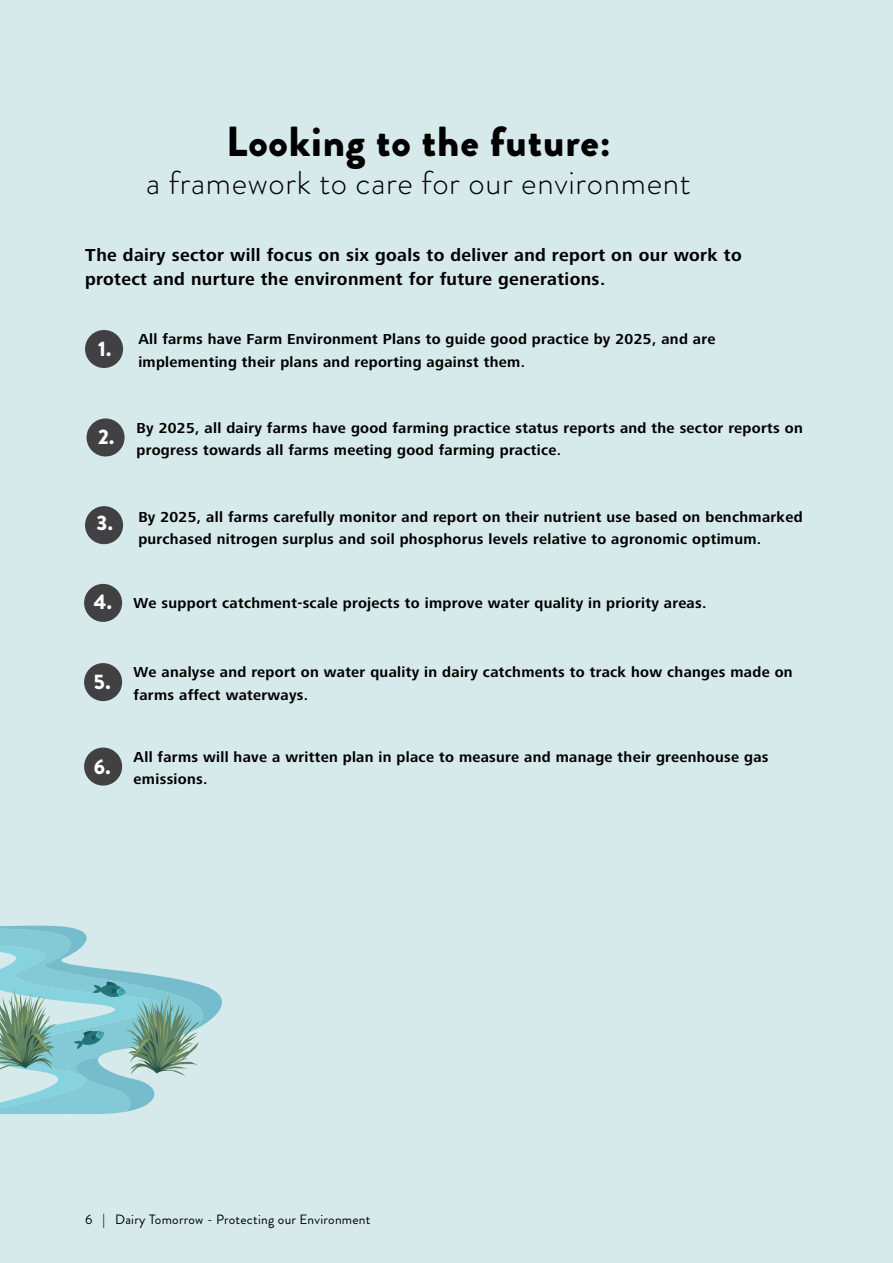
<style>
.page{position:relative;width:893px;height:1263px;background:#d7eaeb}
.page>*{position:absolute;margin:0;border:0;box-sizing:border-box;transform-origin:0 0}
.t1{font:900 42px "Brandon Grotesque";letter-spacing:.02em;color:#000}
.t2{font:300 33px "Brandon Grotesque";letter-spacing:.02em;color:#000}
.t3{font:900 21px "Brandon Grotesque";color:#fff}
.t4{font:700 18px/24px "Frutiger Next";letter-spacing:.02em;color:#000}
.t5{font:700 15px/22.5px "Frutiger Next";letter-spacing:.02em;color:#000}
.t6{font:13.5px "Brandon Grotesque";letter-spacing:.02em;color:#000}
.s1{font-family:"Brandon Grotesque";font-weight:900;font-size:21px;color:#fff}
</style>
<div class="page">
<div style="left:85px;top:506px;width:38px;height:38px;background:#414042;border-radius:50%"></div>
<div style="left:87px;top:418px;width:38px;height:38px;background:#414042;border-radius:50%"></div>
<div style="left:84px;top:584px;width:38px;height:38px;background:#414042;border-radius:50%"></div>
<div style="left:85px;top:330px;width:38px;height:38px;background:#414042;border-radius:50%"></div>
<svg style="left:0;top:925px;width:222px;height:189px"></svg>
<div style="left:84px;top:663px;width:38px;height:38px;background:#414042;border-radius:50%"></div>
<div style="left:84px;top:747px;width:38px;height:38px;background:#414042;border-radius:50%"></div>
<h1 class="t1" style="left:226px;top:112px;width:386px">Looking to the future:</h1>
<h2 class="t2" style="left:146px;top:160px;width:546px">a framework to care for our environment</h2>
<p class="t4" style="left:85px;top:243px;width:658px">The dairy sector will focus on six goals to deliver and report on our work to protect and nurture the environment for future generations.</p>
<h3 class="t3" style="left:98px;top:334px;width:15px">1.</h3>
<p class="t5" style="left:138px;top:328px;width:579px">All farms have Farm Environment Plans to guide good practice by 2025, and are implementing their plans and reporting against them.</p>
<h3 class="t3" style="left:98px;top:422px;width:18px">2.</h3>
<p class="t5" style="left:137px;top:417px;width:668px">By 2025, all dairy farms have good farming practice status reports and the sector reports on progress towards all farms meeting good farming practice.</p>
<p class="t5" style="left:97px;top:506px;width:708px;text-align:center"><span class="s1">3.</span> By 2025, all farms carefully monitor and report on their nutrient use based on benchmarked purchased nitrogen surplus and soil phosphorus levels relative to agronomic optimum.</p>
<p class="t5" style="left:94px;top:592px;width:614px"><span class="s1">4.</span> We support catchment-scale projects to improve water quality in priority areas.</p>
<h3 class="t3" style="left:94px;top:667px;width:18px">5.</h3>
<h3 class="t3" style="left:94px;top:752px;width:18px">6.</h3>
<p class="t5" style="left:134px;top:661px;width:661px">We analyse and report on water quality in dairy catchments to track how changes made on farms affect waterways.</p>
<p class="t5" style="left:134px;top:746px;width:636px">All farms will have a written plan in place to measure and manage their greenhouse gas emissions.</p>
<p class="t6" style="left:85px;top:1210px;width:287px">6 | Dairy Tomorrow - Protecting our Environment</p>
</div>
